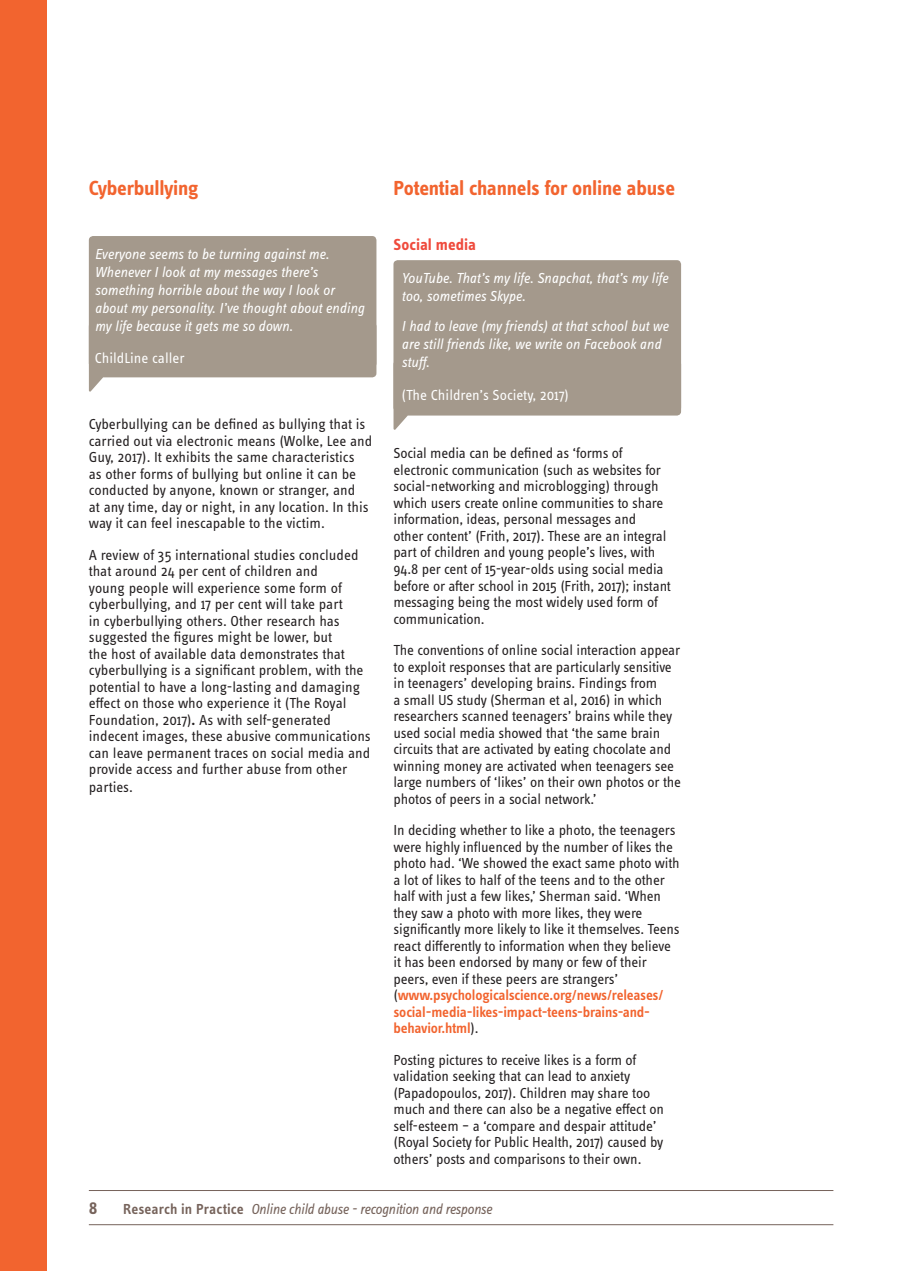
<style>
.page{position:relative;width:901px;height:1271px;background:#fff}
.page>*{position:absolute;margin:0;border:0;box-sizing:border-box;transform-origin:0 0}
.t1{font:700 21px "Info Text Pro";letter-spacing:-.01em;color:#f2642f}
.t2{font:600 18px "Info Text Pro";color:#76635b}
.t3{font:700 16.5px "Info Text Pro";color:#ef4b3d}
.t4{font:15px/16.5px "Info Text Pro";letter-spacing:-.01em;color:#231f20}
.t5{font:italic 15px/18px "Info Text Pro";letter-spacing:-.005em;color:#fff}
.t6{font:italic 15px "Info Text Pro";letter-spacing:-.02em;color:#76635b}
.t7{font:15px "Info Text Pro";color:#fff}
.s1{font-weight:700}
.s2{font-weight:600;color:#f2642f}
.s3{font-weight:600;font-style:normal}
</style>
<div class="page">
<svg style="left:393px;top:410px;width:288px;height:20px"></svg>
<svg style="left:89px;top:365px;width:287px;height:26px"></svg>
<div style="left:89px;top:236px;width:287px;height:131px;background:#a4998c;border-radius:4px"></div>
<div style="left:393px;top:260px;width:288px;height:152px;background:#a4998c;border-radius:4px"></div>
<hr style="left:89px;top:1224px;width:744px;height:1px;background:#76635b">
<hr style="left:89px;top:1190px;width:744px;height:1px;background:#76635b">
<div style="left:0;top:0;width:46px;height:1270px;background:#f2642f"></div>
<p class="t1" style="left:89px;top:175px;width:111px">Cyberbullying</p>
<p class="t1" style="left:393px;top:175px;width:283px">Potential channels for online abuse</p>
<p class="t5" style="left:95px;top:245px;width:271px">Everyone seems to be turning against me.<br>Whenever I look at my messages there’s something horrible about the way I look or about my personality. I’ve thought about ending my life because it gets me so down.</p>
<p class="t7" style="left:95px;top:349px;width:91px">ChildLine caller</p>
<p class="t4" style="left:89px;top:415px;width:285px">Cyberbullying can be defined as bullying that is carried out via electronic means (Wolke, Lee and Guy, 2017). It exhibits the same characteristics<br>as other forms of bullying but online it can be conducted by anyone, known or stranger, and<br>at any time, day or night, in any location. In this way it can feel inescapable to the victim.</p>
<p class="t4" style="left:89px;top:546px;width:283px">A review of 35 international studies concluded that around 24 per cent of children and<br>young people will experience some form of cyberbullying, and 17 per cent will take part<br>in cyberbullying others. Other research has suggested the figures might be lower, but<br>the host of available data demonstrates that cyberbullying is a significant problem, with the potential to have a long-lasting and damaging effect on those who experience it (The Royal Foundation, 2017)<span class="s1">.</span> As with self-generated indecent images, these abusive communications can leave permanent traces on social media and provide access and further abuse from other</p>
<p class="t4" style="left:89px;top:778px;width:46px">parties.</p>
<p class="t3" style="left:393px;top:234px;width:84px">Social media</p>
<p class="t5" style="left:401px;top:268px;width:268px">YouTube. That’s my life. Snapchat, that’s my life too, sometimes Skype.</p>
<p class="t5" style="left:401px;top:316px;width:268px">I had to leave (my friends) at that school but we are still friends like, we write on Facebook and stuff.</p>
<p class="t7" style="left:401px;top:386px;width:169px">(The Children’s Society, 2017)</p>
<p class="t4" style="left:393px;top:445px;width:279px">Social media can be defined as ‘forms of electronic communication (such as websites for social-networking and microblogging) through which users create online communities to share information, ideas, personal messages and<br>other content’ (Frith, 2017). These are an integral part of children and young people’s lives, with 94.8 per cent of 15-year-olds using social media before or after school in 2015 (Frith, 2017); instant messaging being the most widely used form of communication.</p>
<p class="t4" style="left:393px;top:641px;width:289px">The conventions of online social interaction appear to exploit responses that are particularly sensitive in teenagers’ developing brains. Findings from<br>a small US study (Sherman et al, 2016) in which researchers scanned teenagers’ brains while they used social media showed that ‘the same brain circuits that are activated by eating chocolate and winning money are activated when teenagers see large numbers of ‘likes’ on their own photos or the photos of peers in a social network.’</p>
<p class="t4" style="left:393px;top:821px;width:288px">In deciding whether to like a photo, the teenagers were highly influenced by the number of likes the photo had. ‘We showed the exact same photo with a lot of likes to half of the teens and to the other half with just a few likes,’ Sherman said. ‘When they saw a photo with more likes, they were significantly more likely to like it themselves. Teens react differently to information when they believe it has been endorsed by many or few of their peers, even if these peers are strangers’ (<span class="s2">www.psychologicalscience.org/news/releases/ social-media-likes-impact-teens-brains-and&shy;behavior.html</span>).</p>
<p class="t4" style="left:393px;top:1051px;width:272px">Posting pictures to receive likes is a form of validation seeking that can lead to anxiety (Papadopoulos, 2017). Children may share too much and there can also be a negative effect on self-esteem – a ‘compare and despair attitude’ (Royal Society for Public Health, 2017) caused by others’ posts and comparisons to their own.</p>
<p class="t2" style="left:89px;top:1197px;width:10px">8</p>
<p class="t6" style="left:123px;top:1200px;width:370px"><span class="s3">Research in Practice</span> Online child abuse - recognition and response</p>
</div>
